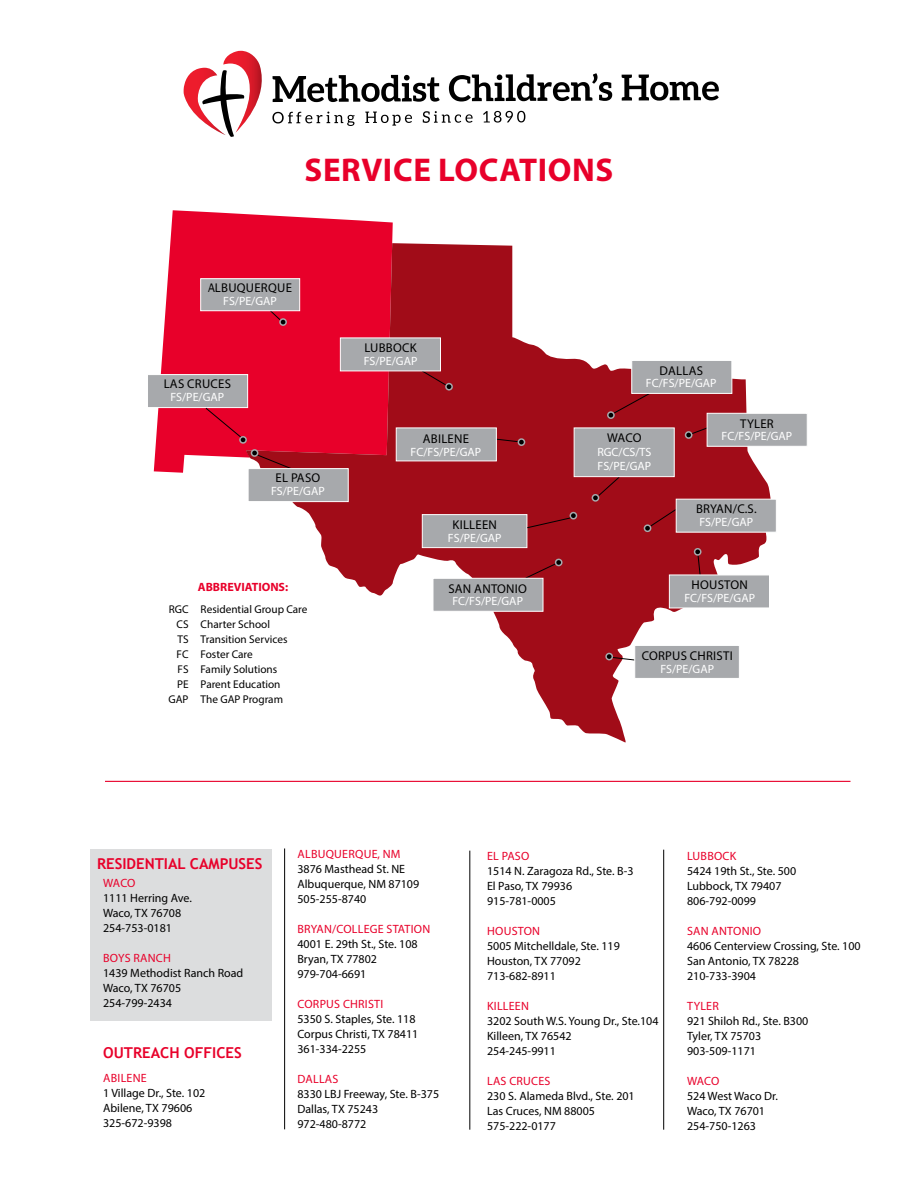
<style>
.page{position:relative;width:918px;height:1188px;background:#fff}
.page>*{position:absolute;margin:0;border:0;box-sizing:border-box;transform-origin:0 0}
.t1{font:700 33px "Myriad Pro";letter-spacing:.02em;color:#e8002a}
.t2{font:700 15px "Trebuchet MS";color:#e8002a}
.t3{font:12.75px "Myriad Pro";letter-spacing:.02em;color:#000}
.t4{font:12px/15px "Myriad Pro";color:#000}
.t5{font:12px/14.2px "Myriad Pro";color:#fff}
.t6{font:12px "Myriad Pro";letter-spacing:.02em;color:#e8002a}
.t7{font:700 12px "Myriad Pro";color:#e8002a}
.t8{font:11.25px "Myriad Pro";color:#000}
.s1{font-family:"Franklin Gothic"}
</style>
<div class="page">
<div style="left:90px;top:849px;width:182px;height:171px;background:#dcddde"></div>
<svg style="left:154px;top:210px;width:239px;height:263px;fill:#e8002a"></svg>
<svg style="left:246px;top:243px;width:525px;height:500px"></svg>
<hr style="left:105px;top:781px;width:745px;height:1px;background:#e8002a">
<hr style="left:469px;top:851px;width:1px;height:279px;background:#000">
<hr style="left:663px;top:850px;width:1px;height:280px;background:#000">
<hr style="left:284px;top:848px;width:1px;height:281px;background:#000">
<svg style="left:650px;top:509px;width:26px;height:18px"></svg>
<svg style="left:610px;top:657px;width:24px;height:4px"></svg>
<svg style="left:525px;top:563px;width:32px;height:16px"></svg>
<svg style="left:598px;top:477px;width:22px;height:19px"></svg>
<svg style="left:497px;top:438px;width:22px;height:4px"></svg>
<svg style="left:251px;top:452px;width:42px;height:16px"></svg>
<svg style="left:270px;top:311px;width:16px;height:14px"></svg>
<div style="left:279px;top:318px;width:8px;height:8px;border:2px solid #a7a9ac;border-radius:50%"></div>
<svg style="left:422px;top:370px;width:30px;height:20px"></svg>
<div style="left:445px;top:383px;width:8px;height:8px;border:2px solid #a7a9ac;border-radius:50%"></div>
<div style="left:518px;top:439px;width:7px;height:6px;background:#000;border-radius:50%"></div>
<div style="left:518px;top:438px;width:7px;height:8px;border:2px solid #a7a9ac;border-radius:50%"></div>
<svg style="left:608px;top:393px;width:42px;height:25px"></svg>
<div style="left:607px;top:411px;width:8px;height:8px;border:2px solid #a7a9ac;border-radius:50%"></div>
<svg style="left:686px;top:424px;width:21px;height:14px"></svg>
<div style="left:685px;top:431px;width:8px;height:8px;border:2px solid #a7a9ac;border-radius:50%"></div>
<div style="left:644px;top:525px;width:7px;height:6px;background:#000;border-radius:50%"></div>
<div style="left:644px;top:524px;width:7px;height:8px;border:2px solid #a7a9ac;border-radius:50%"></div>
<svg style="left:695px;top:551px;width:6px;height:24px"></svg>
<div style="left:694px;top:548px;width:8px;height:8px;border:2px solid #a7a9ac;border-radius:50%"></div>
<div style="left:606px;top:653px;width:6px;height:7px;background:#000;border-radius:50%"></div>
<div style="left:605px;top:653px;width:8px;height:7px;border:2px solid #a7a9ac;border-radius:50%"></div>
<div style="left:556px;top:559px;width:6px;height:7px;background:#000;border-radius:50%"></div>
<div style="left:555px;top:559px;width:8px;height:7px;border:2px solid #a7a9ac;border-radius:50%"></div>
<div style="left:592px;top:495px;width:7px;height:6px;background:#000;border-radius:50%"></div>
<div style="left:592px;top:494px;width:7px;height:8px;border:2px solid #a7a9ac;border-radius:50%"></div>
<div style="left:251px;top:450px;width:7px;height:6px;background:#000;border-radius:50%"></div>
<div style="left:251px;top:449px;width:7px;height:8px;border:2px solid #a7a9ac;border-radius:50%"></div>
<svg style="left:622px;top:75px;width:97px;height:26px"></svg>
<svg style="left:184px;top:51px;width:428px;height:86px"></svg>
<div style="left:200px;top:278px;width:100px;height:33px;background:#a7a9ac;border:1px solid #fff"></div>
<div style="left:340px;top:338px;width:101px;height:33px;background:#a7a9ac;border:1px solid #fff"></div>
<div style="left:631px;top:360px;width:101px;height:34px;background:#a7a9ac;border:1px solid #fff"></div>
<div style="left:707px;top:413px;width:101px;height:34px;background:#a7a9ac;border:1px solid #fff"></div>
<div style="left:676px;top:499px;width:101px;height:34px;background:#a7a9ac;border:1px solid #fff"></div>
<div style="left:669px;top:575px;width:101px;height:33px;background:#a7a9ac;border:1px solid #fff"></div>
<div style="left:634px;top:645px;width:106px;height:34px;background:#a7a9ac;border:1px solid #fff"></div>
<div style="left:433px;top:578px;width:110px;height:34px;background:#a7a9ac;border:1px solid #fff"></div>
<div style="left:574px;top:428px;width:101px;height:49px;background:#a7a9ac;border:1px solid #fff"></div>
<div style="left:396px;top:428px;width:101px;height:33px;background:#a7a9ac;border:1px solid #fff"></div>
<div style="left:248px;top:468px;width:101px;height:34px;background:#a7a9ac;border:1px solid #fff"></div>
<div style="left:239px;top:436px;width:8px;height:8px;border:2px solid #a7a9ac;border-radius:50%"></div>
<div style="left:147px;top:374px;width:101px;height:34px;background:#a7a9ac;border:1px solid #fff"></div>
<svg style="left:205px;top:408px;width:41px;height:35px"></svg>
<div style="left:570px;top:512px;width:7px;height:8px;border:2px solid #a7a9ac;border-radius:50%"></div>
<div style="left:422px;top:514px;width:105px;height:34px;background:#a7a9ac;border:1px solid #fff"></div>
<svg style="left:527px;top:513px;width:49px;height:15px"></svg>
<h1 class="t1" style="left:305px;top:148px;width:310px">SERVICE LOCATIONS</h1>
<p class="t3" style="left:208px;top:280px;width:85px"><span class="s1">A</span>LBUQUERQUE</p>
<p class="t5" style="left:223px;top:294px;width:55px">FS/PE/GAP</p>
<p class="t3" style="left:164px;top:376px;width:69px">LAS CRUCES</p>
<p class="t5" style="left:170px;top:390px;width:55px">FS/PE/GAP</p>
<p class="t3" style="left:364px;top:340px;width:54px">LUBBOCK</p>
<p class="t5" style="left:364px;top:354px;width:55px">FS/PE/GAP</p>
<p class="t3" style="left:423px;top:431px;width:48px">ABILENE</p>
<p class="t5" style="left:411px;top:444px;width:72px">FC/FS/PE/GAP</p>
<p class="t3" style="left:660px;top:363px;width:45px">DALLAS</p>
<p class="t5" style="left:646px;top:376px;width:72px">FC/FS/PE/GAP</p>
<p class="t3" style="left:607px;top:429px;width:36px">WACO</p>
<p class="t5" style="left:597px;top:444px;width:56px">RGC/CS/TS<br>FS/PE/GAP</p>
<p class="t3" style="left:740px;top:415px;width:35px">TYLER</p>
<p class="t5" style="left:722px;top:429px;width:72px">FC/FS/PE/GAP</p>
<p class="t3" style="left:276px;top:470px;width:46px">EL PASO</p>
<p class="t5" style="left:271px;top:484px;width:55px">FS/PE/GAP</p>
<p class="t7" style="left:198px;top:579px;width:92px">ABBREVIATIONS:</p>
<p class="t8" style="left:169px;top:603px;width:140px">RGC Residential Group Care</p>
<p class="t8" style="left:177px;top:618px;width:95px">CS Charter School</p>
<p class="t8" style="left:178px;top:633px;width:112px">TS Transition Services</p>
<p class="t8" style="left:177px;top:648px;width:78px">FC Foster Care</p>
<p class="t8" style="left:178px;top:663px;width:101px">FS Family Solutions</p>
<p class="t8" style="left:177px;top:678px;width:105px">PE Parent Education</p>
<p class="t8" style="left:168px;top:693px;width:116px">GAP The GAP Program</p>
<p class="t3" style="left:453px;top:517px;width:46px">KILLEEN</p>
<p class="t5" style="left:448px;top:531px;width:55px">FS/PE/GAP</p>
<p class="t3" style="left:448px;top:580px;width:80px">SAN ANTONIO</p>
<p class="t5" style="left:452px;top:594px;width:72px">FC/FS/PE/GAP</p>
<p class="t3" style="left:696px;top:501px;width:62px">BRYAN/C.S.</p>
<p class="t5" style="left:699px;top:515px;width:55px">FS/PE/GAP</p>
<p class="t3" style="left:692px;top:577px;width:58px">HOUSTON</p>
<p class="t5" style="left:684px;top:590px;width:72px">FC/FS/PE/GAP</p>
<p class="t3" style="left:642px;top:648px;width:93px">CORPUS CHRISTI</p>
<p class="t5" style="left:660px;top:661px;width:55px">FS/PE/GAP</p>
<p class="t2" style="left:97px;top:854px;width:167px">RESIDENTIAL CAMPUSES</p>
<p class="t6" style="left:103px;top:876px;width:34px">WACO</p>
<p class="t4" style="left:103px;top:891px;width:90px">1111 Herring Ave.<br>Waco, TX 76708<br>254-753-0181</p>
<p class="t6" style="left:103px;top:951px;width:69px">BOYS RANCH</p>
<p class="t4" style="left:103px;top:966px;width:142px">1439 Methodist Ranch Road<br>Waco, TX 76705<br>254-799-2434</p>
<p class="t2" style="left:103px;top:1044px;width:140px">OUTREACH OFFICES</p>
<p class="t6" style="left:103px;top:1071px;width:45px">ABILENE</p>
<p class="t4" style="left:103px;top:1086px;width:104px">1 Village Dr., Ste. 102<br>Abilene, TX 79606<br>325-672-9398</p>
<p class="t6" style="left:298px;top:846px;width:105px">ALBUQUERQUE, NM</p>
<p class="t4" style="left:297px;top:861px;width:123px">3876 Masthead St. NE<br>Albuquerque, NM 87109<br>505-255-8740</p>
<p class="t6" style="left:298px;top:921px;width:134px">BRYAN/COLLEGE STATION</p>
<p class="t4" style="left:297px;top:936px;width:122px">4001 E. 29th St., Ste. 108<br>Bryan, TX 77802<br>979-704-6691</p>
<p class="t6" style="left:298px;top:996px;width:87px">CORPUS CHRISTI</p>
<p class="t4" style="left:297px;top:1011px;width:122px">5350 S. Staples, Ste. 118<br>Corpus Christi, TX 78411<br>361-334-2255</p>
<p class="t6" style="left:298px;top:1071px;width:42px">DALLAS</p>
<p class="t4" style="left:297px;top:1086px;width:143px">8330 LBJ Freeway, Ste. B-375<br>Dallas, TX 75243<br>972-480-8772</p>
<p class="t6" style="left:487px;top:848px;width:44px">EL PASO</p>
<p class="t4" style="left:487px;top:863px;width:148px">1514 N. Zaragoza Rd., Ste. B-3<br>El Paso, TX 79936<br>915-781-0005</p>
<p class="t6" style="left:487px;top:923px;width:55px">HOUSTON</p>
<p class="t4" style="left:487px;top:938px;width:134px">5005 Mitchelldale, Ste. 119<br>Houston, TX 77092<br>713-682-8911</p>
<p class="t6" style="left:487px;top:998px;width:43px">KILLEEN</p>
<p class="t4" style="left:487px;top:1013px;width:173px">3202 South W.S. Young Dr., Ste.104<br>Killeen, TX 76542<br>254-245-9911</p>
<p class="t6" style="left:487px;top:1073px;width:65px">LAS CRUCES</p>
<p class="t4" style="left:487px;top:1088px;width:149px">230 S. Alameda Blvd., Ste. 201<br>Las Cruces, NM 88005<br>575-222-0177</p>
<p class="t6" style="left:687px;top:848px;width:51px">LUBBOCK</p>
<p class="t4" style="left:687px;top:863px;width:111px">5424 19th St., Ste. 500<br>Lubbock, TX 79407<br>806-792-0099</p>
<p class="t6" style="left:687px;top:923px;width:76px">SAN ANTONIO</p>
<p class="t4" style="left:687px;top:938px;width:175px">4606 Centerview Crossing, Ste. 100<br>San Antonio, TX 78228<br>210-733-3904</p>
<p class="t6" style="left:687px;top:998px;width:33px">TYLER</p>
<p class="t4" style="left:687px;top:1013px;width:123px">921 Shiloh Rd., Ste. B300<br>Tyler, TX 75703<br>903-509-1171</p>
<p class="t6" style="left:687px;top:1073px;width:34px">WACO</p>
<p class="t4" style="left:687px;top:1088px;width:92px">524 West Waco Dr.<br>Waco, TX 76701<br>254-750-1263</p>
</div>
